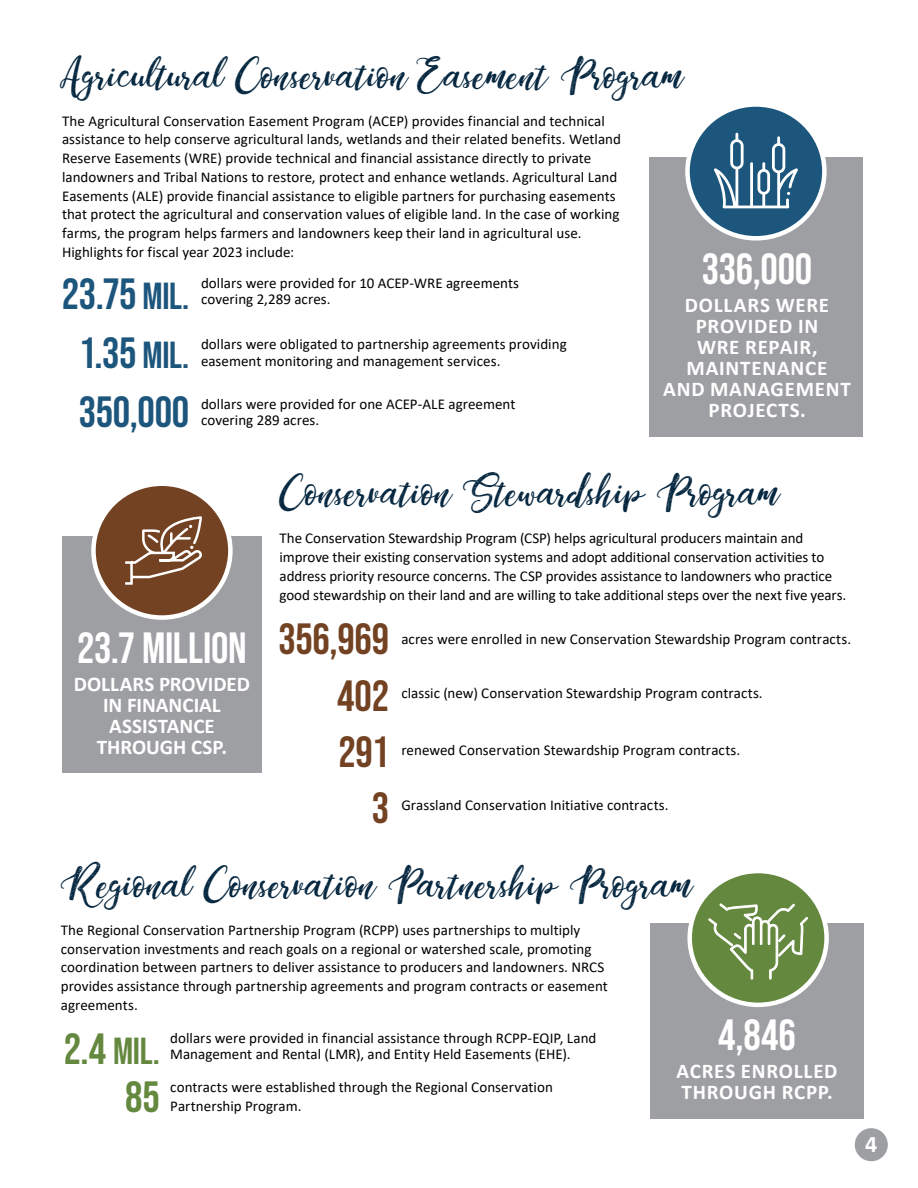
<style>
.page{position:relative;width:918px;height:1188px;background:#fff}
.page>*{position:absolute;margin:0;border:0;box-sizing:border-box;transform-origin:0 0}
.Heading{font:43.5px "Dandeleon Vintage Demo";letter-spacing:.005em;color:#03253e}
.Numbers{font:43.5px "Bebas Neue";letter-spacing:-.005em;color:#1d567c}
.t1{font:43.5px "Bebas Neue";letter-spacing:-.005em;color:#fff}
.Numbers-2{font:43.5px "Bebas Neue";letter-spacing:-.005em;color:#724222}
.Numbers-3{font:43.5px "Bebas Neue";color:#65883f}
.Numbers-4{font:37.5px "Bebas Neue";color:#65883f}
.t2{font:700 24px "Calibri";color:#fff}
.t3{font:700 21px/21px "Calibri";letter-spacing:.035em;color:#fff;text-align:center}
.t4{font:700 21px/21px "Calibri";color:#fff;text-align:center}
.Body_Text{font:15px/18.8px "Calibri";color:#000}
.Heading-2{font:15px/18.8px "Calibri";color:#000}
.s1{font-size:37.5px}
.s2{font-size:43.5px}
</style>
<div class="page">
<div style="left:855px;top:1128px;width:33px;height:33px;background:#9e9fa3;border-radius:50%"></div>
<div style="left:649px;top:157px;width:214px;height:280px;background:#9d9fa2"></div>
<div style="left:687px;top:104px;width:137px;height:134px;background:#1d567c;border-radius:50%"></div>
<div style="left:685px;top:102px;width:142px;height:139px;border:4px solid #fff;border-radius:50%"></div>
<svg style="left:714px;top:133px;width:84px;height:75px"></svg>
<div style="left:650px;top:923px;width:214px;height:196px;background:#9d9fa2"></div>
<div style="left:690px;top:871px;width:137px;height:134px;background:#65883f;border-radius:50%"></div>
<div style="left:687px;top:869px;width:142px;height:138px;border:4px solid #fff;border-radius:50%"></div>
<svg style="left:708px;top:903px;width:100px;height:77px"></svg>
<div style="left:62px;top:536px;width:200px;height:237px;background:#9d9fa2"></div>
<div style="left:93px;top:484px;width:137px;height:134px;background:#724222;border-radius:50%"></div>
<div style="left:91px;top:481px;width:142px;height:139px;border:4px solid #fff;border-radius:50%"></div>
<svg style="left:125px;top:518px;width:77px;height:67px"></svg>
<p class="Heading" style="left:62px;top:49px;width:621px">Agricultural Conservation Easement Program</p>
<p class="Body_Text" style="left:62px;top:111px;width:560px">The Agricultural Conservation Easement Program (ACEP) provides financial and technical assistance to help conserve agricultural lands, wetlands and their related benefits. Wetland Reserve Easements (WRE) provide technical and financial assistance directly to private landowners and Tribal Nations to restore, protect and enhance wetlands. Agricultural Land Easements (ALE) provide financial assistance to eligible partners for purchasing easements that protect the agricultural and conservation values of eligible land. In the case of working farms, the program helps farmers and landowners keep their land in agricultural use.<br>Highlights for fiscal year 2023 include:</p>
<p class="t1" style="left:702px;top:244px;width:112px">336,000</p>
<p class="t3" style="left:663px;top:294px;width:189px">DOLLARS WERE<br>PROVIDED IN<br>WRE REPAIR,<br>MAINTENANCE<br>AND MANAGEMENT<br>PROJECTS.</p>
<p class="Body_Text" style="left:201px;top:274px;width:320px;line-height:16.5px">dollars were provided for 10 ACEP-WRE agreements covering 2,289 acres.</p>
<p class="Numbers" style="left:62px;top:270px;width:129px">23.75 <span class="s1">MIL.</span></p>
<p class="Numbers" style="left:79px;top:328px;width:112px">1.35 <span class="s1">MIL.</span></p>
<p class="Numbers" style="left:79px;top:387px;width:112px">350,000</p>
<p class="Body_Text" style="left:201px;top:336px;width:367px;line-height:16.5px">dollars were obligated to partnership agreements providing easement monitoring and management services.</p>
<p class="Body_Text" style="left:201px;top:395px;width:316px;line-height:16.5px">dollars were provided for one ACEP-ALE agreement covering 289 acres.</p>
<p class="Heading" style="left:280px;top:467px;width:499px">Conservation Stewardship Program</p>
<p class="Heading-2" style="left:280px;top:529px;width:568px">The Conservation Stewardship Program (CSP) helps agricultural producers maintain and improve their existing conservation systems and adopt additional conservation activities to address priority resource concerns. The CSP provides assistance to landowners who practice good stewardship on their land and are willing to take additional steps over the next five years.</p>
<p class="Numbers-2" style="left:279px;top:615px;width:112px">356,969</p>
<p class="Numbers-2" style="left:337px;top:671px;width:54px">402</p>
<p class="Numbers-2" style="left:338px;top:727px;width:52px">291</p>
<p class="Numbers-2" style="left:372px;top:783px;width:19px">3</p>
<p class="Body_Text" style="left:401px;top:795px;width:269px">Grassland Conservation Initiative contracts.</p>
<p class="t1" style="left:77px;top:623px;width:171px">23.7 MILLION</p>
<p class="t4" style="left:74px;top:673px;width:178px">DOLLARS PROVIDED<br>IN FINANCIAL<br>ASSISTANCE<br>THROUGH CSP.</p>
<p class="Body_Text" style="left:401px;top:683px;width:363px">classic (new) Conservation Stewardship Program contracts.</p>
<p class="Body_Text" style="left:401px;top:630px;width:451px">acres were enrolled in new Conservation Stewardship Program contracts.</p>
<p class="Body_Text" style="left:401px;top:740px;width:341px">renewed Conservation Stewardship Program contracts.</p>
<p class="Heading" style="left:61px;top:858px;width:631px">Regional Conservation Partnership Program</p>
<p class="Heading-2" style="left:61px;top:920px;width:549px">The Regional Conservation Partnership Program (RCPP) uses partnerships to multiply conservation investments and reach goals on a regional or watershed scale, promoting coordination between partners to deliver assistance to producers and landowners. NRCS provides assistance through partnership agreements and program contracts or easement agreements.</p>
<p class="Body_Text" style="left:170px;top:1029px;width:428px;line-height:16.5px">dollars were provided in financial assistance through RCPP-EQIP, Land<br>Management and Rental (LMR), and Entity Held Easements (EHE).</p>
<p class="Numbers-4" style="left:64px;top:1030px;width:98px"><span class="s2">2.4</span> MIL.</p>
<p class="Numbers-3" style="left:125px;top:1073px;width:36px">85</p>
<p class="Body_Text" style="left:170px;top:1077px;width:384px">contracts were established through the Regional Conservation<br>Partnership Program.</p>
<p class="t1" style="left:718px;top:1011px;width:79px">4,846</p>
<p class="t3" style="left:677px;top:1060px;width:162px;text-align:left">ACRES ENROLLED<br>THROUGH RCPP.</p>
<p class="t2" style="left:865px;top:1127px;width:14px">4</p>
</div>
